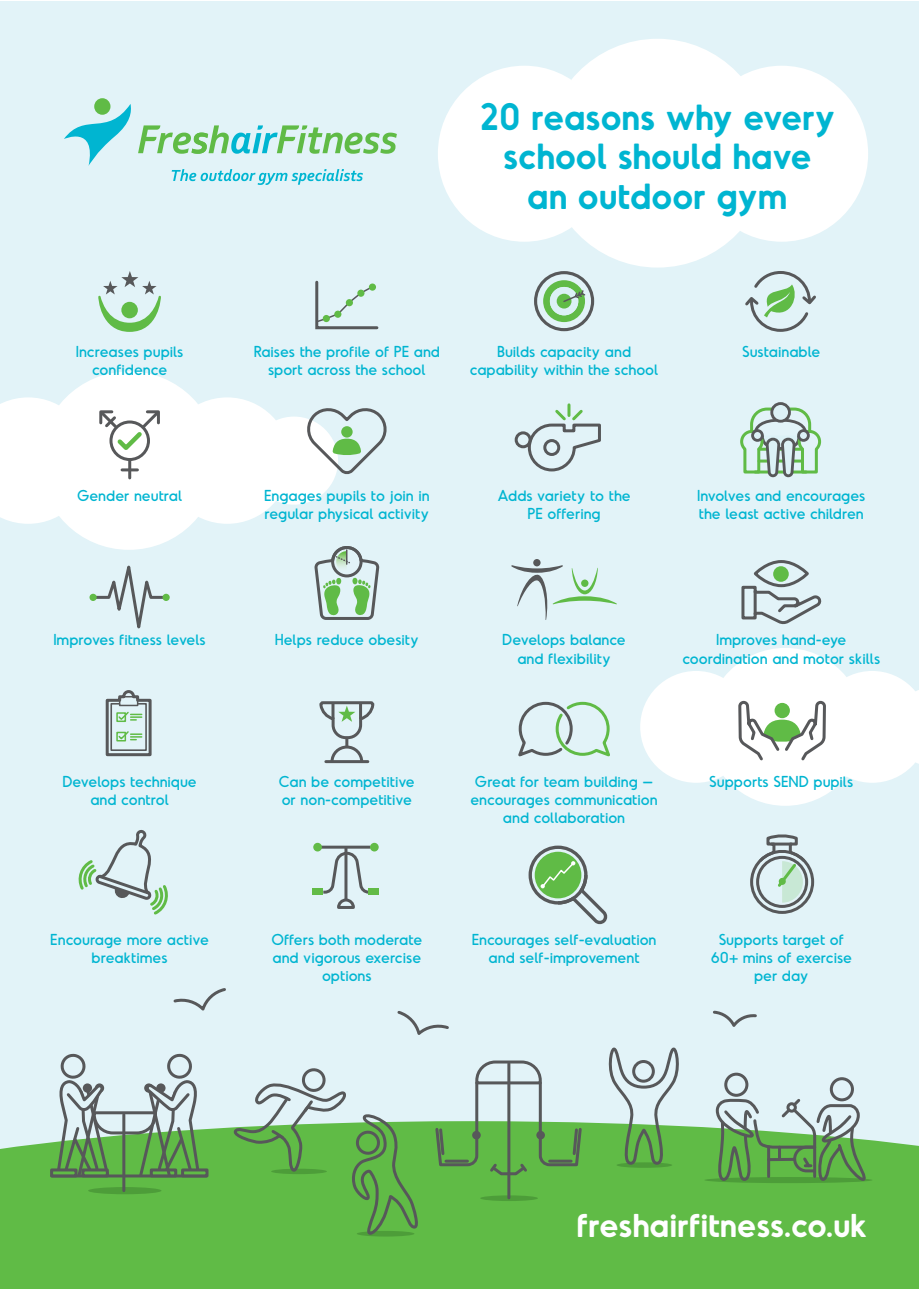
<style>
.page{position:relative;width:919px;height:1289px;background:#fff}
.page>*{position:absolute;margin:0;border:0;box-sizing:border-box;transform-origin:0 0}
.t1{font:600 36.3px/39.6px "Odudo Soft";color:#00b5d1;text-align:center}
.t2{font:600 33px "Odudo Soft";color:#fff}
.t3{font:15px/18px "Odudo Soft";color:#00b5d1;text-align:center}
</style>
<div class="page">
<div style="left:0;top:2px;width:918px;height:1286px;background:#e2f3f8"></div>
<div style="left:0;top:1121px;width:918px;height:167px;background:#60bb46"></div>
<div style="left:640px;top:671px;width:112px;height:111px;background:#fff;border-radius:50%"></div>
<div style="left:40px;top:371px;width:178px;height:179px;background:#fff;border-radius:50%"></div>
<div style="left:164px;top:397px;width:126px;height:127px;background:#fff;border-radius:50%"></div>
<div style="left:0;top:397px;width:61px;height:127px;background:#fff"></div>
<div style="left:250px;top:416px;width:88px;height:88px;background:#fff;border-radius:50%"></div>
<svg style="left:64px;top:104px;width:67px;height:62px"></svg>
<div style="left:94px;top:98px;width:16px;height:17px;background:#60bb46;border-radius:50%"></div>
<svg style="left:138px;top:125px;width:259px;height:29px"></svg>
<svg style="left:172px;top:169px;width:191px;height:16px"></svg>
<div style="left:545px;top:39px;width:224px;height:228px;background:#fff;border-radius:50%"></div>
<div style="left:695px;top:66px;width:173px;height:176px;background:#fff;border-radius:50%"></div>
<div style="left:438px;top:66px;width:172px;height:176px;background:#fff;border-radius:50%"></div>
<svg style="left:173px;top:988px;width:53px;height:23px"></svg>
<svg style="left:397px;top:1011px;width:52px;height:24px"></svg>
<div style="left:109px;top:420px;width:41px;height:41px;border:3px solid #57585a;border-radius:50%"></div>
<hr style="left:128px;top:459px;width:3px;height:19px;background:#57585a">
<hr style="left:122px;top:468px;width:15px;height:3px;background:#57585a">
<svg style="left:98px;top:271px;width:63px;height:61px"></svg>
<svg style="left:95px;top:565px;width:67px;height:64px"></svg>
<svg style="left:89px;top:593px;width:8px;height:8px"></svg>
<svg style="left:162px;top:593px;width:8px;height:8px"></svg>
<svg style="left:511px;top:565px;width:106px;height:55px"></svg>
<div style="left:533px;top:559px;width:7px;height:7px;background:#57585a;border-radius:50%"></div>
<div style="left:581px;top:579px;width:7px;height:8px;background:#60bb46;border-radius:50%"></div>
<svg style="left:314px;top:546px;width:66px;height:74px"></svg>
<div style="left:368px;top:888px;width:11px;height:6px;background:#62bb47"></div>
<div style="left:312px;top:888px;width:11px;height:6px;background:#62bb47"></div>
<hr style="left:320px;top:845px;width:50px;height:3px;background:#57585a">
<div style="left:370px;top:842px;width:8px;height:9px;background:#62bb47;border-radius:50%"></div>
<div style="left:313px;top:842px;width:9px;height:9px;background:#62bb47;border-radius:50%"></div>
<hr style="left:344px;top:846px;width:3px;height:54px;background:#57585a">
<svg style="left:320px;top:853px;width:51px;height:56px"></svg>
<svg style="left:315px;top:280px;width:64px;height:50px"></svg>
<div style="left:323px;top:315px;width:7px;height:7px;background:#60bb46;border-radius:50%"></div>
<div style="left:334px;top:310px;width:7px;height:8px;background:#60bb46;border-radius:50%"></div>
<div style="left:346px;top:299px;width:7px;height:7px;background:#60bb46;border-radius:50%"></div>
<div style="left:357px;top:289px;width:7px;height:8px;background:#60bb46;border-radius:50%"></div>
<div style="left:369px;top:283px;width:7px;height:8px;background:#60bb46;border-radius:50%"></div>
<div style="left:534px;top:271px;width:60px;height:60px;border:3px solid #57585a;border-radius:50%"></div>
<div style="left:543px;top:280px;width:42px;height:42px;background:#60bb46;border-radius:50%"></div>
<div style="left:550px;top:287px;width:28px;height:28px;background:#dcf1f6;border-radius:50%"></div>
<div style="left:556px;top:294px;width:15px;height:14px;background:#60bb46;border-radius:50%"></div>
<svg style="left:562px;top:289px;width:24px;height:14px"></svg>
<svg style="left:302px;top:408px;width:85px;height:68px"></svg>
<div style="left:341px;top:426px;width:11px;height:11px;background:#60bb46;border-radius:50%"></div>
<svg style="left:518px;top:701px;width:92px;height:56px"></svg>
<svg style="left:78px;top:830px;width:90px;height:85px"></svg>
<div style="left:514px;top:431px;width:17px;height:17px;border:3px solid #57585a;border-radius:50%"></div>
<svg style="left:526px;top:405px;width:75px;height:67px"></svg>
<svg style="left:105px;top:690px;width:47px;height:67px"></svg>
<svg style="left:528px;top:845px;width:80px;height:80px"></svg>
<svg style="left:99px;top:410px;width:61px;height:44px"></svg>
<svg style="left:319px;top:701px;width:56px;height:63px"></svg>
<hr style="left:326px;top:760px;width:42px;height:3px;background:#57585a">
<svg style="left:50px;top:1168px;width:5px;height:9px"></svg>
<svg style="left:201px;top:1168px;width:7px;height:9px"></svg>
<div style="left:480px;top:1195px;width:58px;height:5px;background:#4d9d39;border-radius:50%"></div>
<div style="left:357px;top:1230px;width:57px;height:6px;background:#4d9d39;border-radius:50%"></div>
<svg style="left:704px;top:1176px;width:168px;height:7px"></svg>
<div style="left:616px;top:1162px;width:56px;height:5px;background:#4d9d39;border-radius:50%"></div>
<svg style="left:230px;top:1068px;width:192px;height:167px"></svg>
<svg style="left:55px;top:1053px;width:146px;height:226px"></svg>
<svg style="left:711px;top:236px;width:207px;height:971px"></svg>
<svg style="left:607px;top:1047px;width:77px;height:119px"></svg>
<div style="left:632px;top:1059px;width:22px;height:23px;border:3px solid #57585a;border-radius:50%"></div>
<hr style="left:507px;top:1063px;width:3px;height:134px;background:#57585a">
<svg style="left:433px;top:1060px;width:150px;height:116px"></svg>
<h1 class="t1" style="left:479px;top:96px;width:358px">20 reasons why every school should have an outdoor gym</h1>
<p class="t3" style="left:76px;top:342px;width:109px">Increases pupils confidence</p>
<p class="t3" style="left:254px;top:342px;width:188px">Raises the profile of PE and sport across the school</p>
<p class="t3" style="left:470px;top:342px;width:190px">Builds capacity and capability within the school</p>
<p class="t3" style="left:742px;top:342px;width:80px">Sustainable</p>
<p class="t3" style="left:77px;top:486px;width:107px">Gender neutral</p>
<p class="t3" style="left:264px;top:486px;width:167px;text-align:left">Engages pupils to join in regular physical activity</p>
<p class="t3" style="left:497px;top:486px;width:135px">Adds variety to the<br>PE offering</p>
<p class="t3" style="left:697px;top:486px;width:170px;text-align:left">Involves and encourages the least active children</p>
<p class="t3" style="left:53px;top:631px;width:154px">Improves fitness levels</p>
<p class="t3" style="left:275px;top:631px;width:146px">Helps reduce obesity</p>
<p class="t3" style="left:502px;top:631px;width:125px">Develops balance and flexibility</p>
<p class="t3" style="left:682px;top:631px;width:199px">Improves hand-eye coordination and motor skills</p>
<p class="t3" style="left:62px;top:772px;width:136px">Develops technique and control</p>
<p class="t3" style="left:279px;top:772px;width:137px;text-align:left">Can be competitive or non-competitive</p>
<p class="t3" style="left:470px;top:772px;width:189px">Great for team building – encourages communication and collaboration</p>
<p class="t3" style="left:709px;top:772px;width:145px">Supports SEND pupils</p>
<p class="t3" style="left:50px;top:929px;width:160px">Encourage more active breaktimes</p>
<p class="t3" style="left:271px;top:929px;width:152px">Offers both moderate and vigorous exercise options</p>
<p class="t3" style="left:471px;top:929px;width:186px">Encourages self-evaluation and self-improvement</p>
<p class="t3" style="left:710px;top:929px;width:143px">Supports target of<br>60+ mins of exercise per day</p>
<h2 class="t2" style="left:576px;top:1203px;width:292px">freshairfitness.co.uk</h2>
</div>
